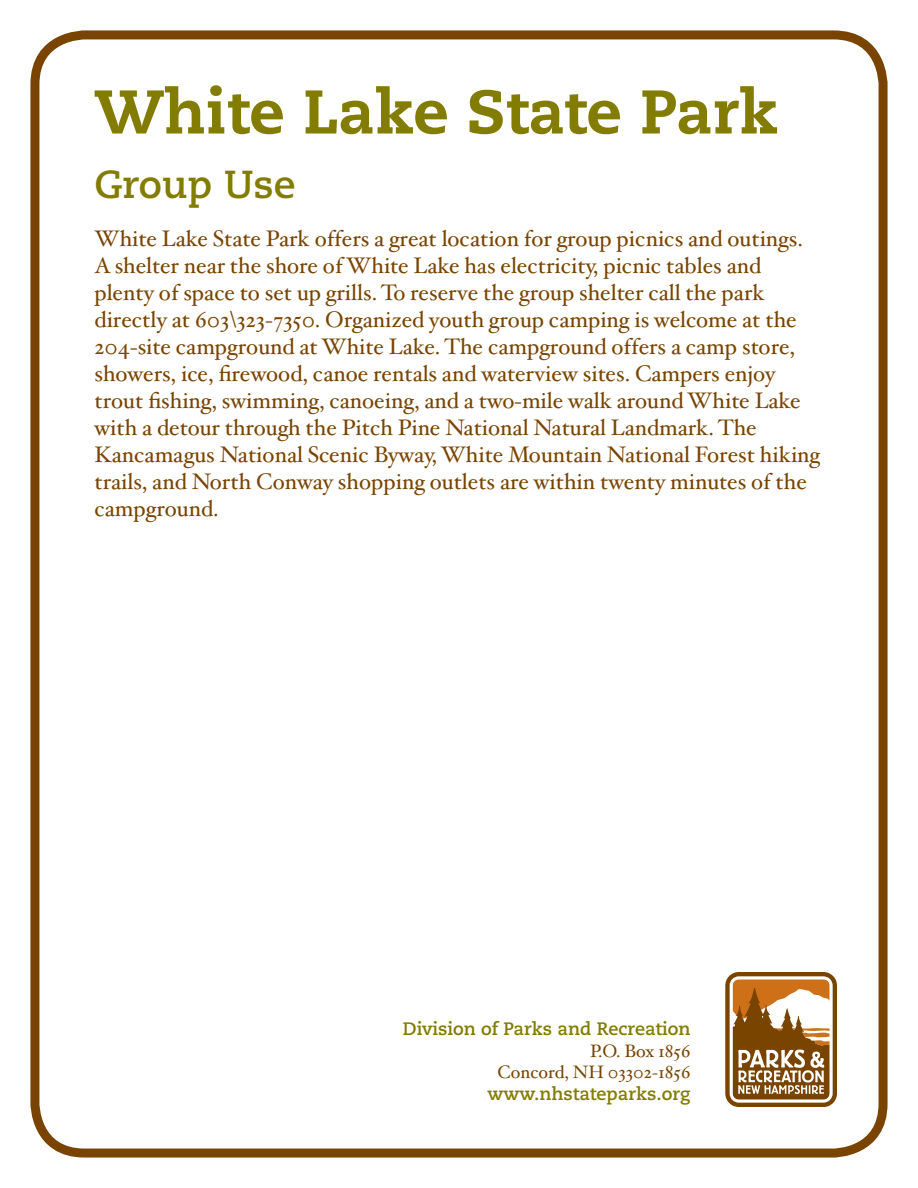
<style>
.page{position:relative;width:918px;height:1188px;background:#fff}
.page>*{position:absolute;margin:0;border:0;box-sizing:border-box;transform-origin:0 0}
.t1{font:800 61.5px "Caecilia LT";color:#827c00}
.t2{font:700 39px "Caecilia LT";color:#827c00}
.t3{font:22.5px/27px "Hoefler Txt";color:#794400}
.t4{font:700 18px "Caecilia LT";color:#827c00}
.t5{font:18px "Hoefler Txt";color:#794400}
</style>
<div class="page">
<div style="left:30px;top:30px;width:858px;height:1128px;border:9px solid #794400;border-radius:50px"></div>
<svg style="left:725px;top:972px;width:112px;height:135px"></svg>
<p class="t1" style="left:94px;top:74px;width:684px">White Lake State Park</p>
<p class="t2" style="left:94px;top:162px;width:203px">Group Use</p>
<p class="t3" style="left:94px;top:225px;width:727px">White Lake State Park offers a great location for group picnics and outings.<br>A shelter near the shore of White Lake has electricity, picnic tables and plenty of space to set up grills. To reserve the group shelter call the park directly at 603\323-7350. Organized youth group camping is welcome at the 204-site campground at White Lake. The campground offers a camp store, showers, ice, firewood, canoe rentals and waterview sites. Campers enjoy trout fishing, swimming, canoeing, and a two-mile walk around White Lake with a detour through the Pitch Pine National Natural Landmark. The Kancamagus National Scenic Byway, White Mountain National Forest hiking trails, and North Conway shopping outlets are within twenty minutes of the campground.</p>
<p class="t4" style="left:403px;top:1018px;width:289px">Division of Parks and Recreation</p>
<p class="t5" style="left:590px;top:1039px;width:102px">P.O. Box 1856</p>
<p class="t5" style="left:498px;top:1061px;width:194px">Concord, NH 03302-1856</p>
<p class="t4" style="left:488px;top:1083px;width:204px">www.nhstateparks.org</p>
</div>
